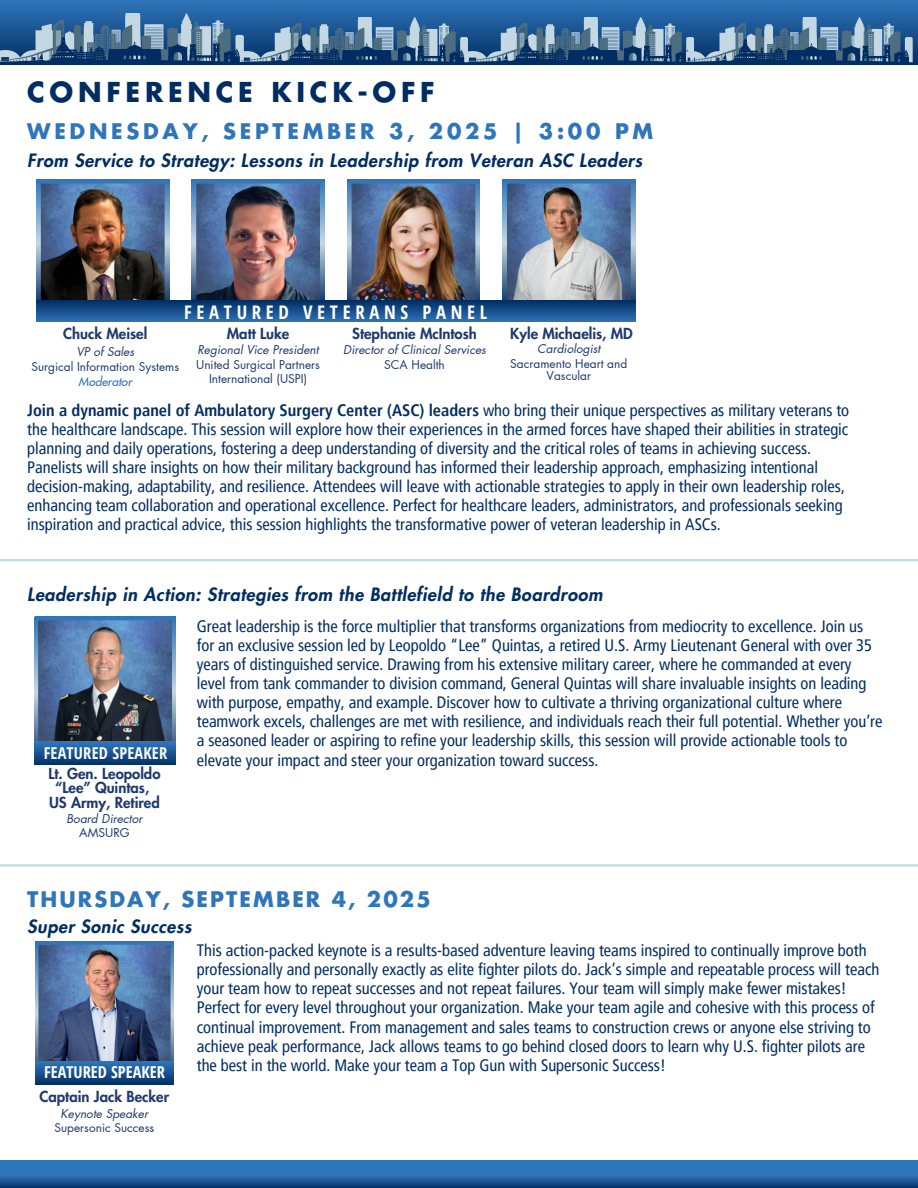
<style>
.page{position:relative;width:918px;height:1188px;background:#fff}
.page>*{position:absolute;margin:0;border:0;box-sizing:border-box;transform-origin:0 0}
.t1{font:700 26.85px "Futura LT Pro";letter-spacing:.175em;color:#022d62}
.t2{font:700 21px "Futura LT Pro";letter-spacing:.175em;color:#2f75bb}
.t3{font:700 21px "Futura LT Pro";letter-spacing:.1em;color:#2f75bb}
.t4{font:700 18.75px "Open Sans Condensed";letter-spacing:.25em;color:#fff}
.t5{font:italic 800 18px "Futura LT Pro";letter-spacing:.03em;color:#022d62}
.t6{font:condensed 16.5px/19.2px "Frutiger LT Pro";color:#022d62}
.t7{font:700 16.35px "Open Sans Condensed";letter-spacing:.01em;color:#f5fbf9}
.t8{font:700 16.35px "Open Sans Condensed";color:#fff}
.t9{font:800 14.85px/14.5px "Futura LT Pro";color:#1f396d;text-align:center}
.t10{font:italic 12px "Futura LT Pro";color:#1f396d}
.t11{font:12px "Futura LT Pro";color:#1f396d}
.t12{font:11.85px/14px "Futura LT Pro";color:#1f396d;text-align:center}
.t13{font:italic 11.85px "Futura LT Pro";color:#1f396d}
.t14{font:italic 500 11.85px "Futura LT Pro";color:#2f75bb}
.s1{font-weight:700}
</style>
<div class="page">
<img style="left:35px;top:617px;width:140px;height:125px">
<img style="left:35px;top:941px;width:138px;height:120px">
<img style="left:192px;top:179px;width:132px;height:121px">
<img style="left:502px;top:179px;width:133px;height:121px">
<img style="left:347px;top:179px;width:133px;height:121px">
<img style="left:36px;top:179px;width:133px;height:121px">
<svg style="left:35px;top:742px;width:140px;height:23px;background:#195290"></svg>
<svg style="left:35px;top:1061px;width:139px;height:23px;background:#1a5391"></svg>
<div style="left:36px;top:300px;width:599px;height:22px;background:linear-gradient(to bottom,#022c61,#2c70b4)"></div>
<hr style="left:0;top:864px;width:918px;height:3px;background:#c4d8e3">
<svg style="left:0;top:1161px;width:918px;height:27px;background:#2464a6"></svg>
<hr style="left:0;top:559px;width:918px;height:2px;background:#c4d8e3">
<div style="left:0;top:0;width:918px;height:64px;background:#2a6db2"></div>
<svg style="left:0;top:14px;width:917px;height:50px;background:#456f99"></svg>
<h4 class="t1" style="left:27px;top:80px;width:409px">CONFERENCE KICK-OFF</h4>
<h2 class="t2" style="left:27px;top:122px;width:628px">WEDNESDAY, SEPTEMBER 3, 2025 | 3:00 PM</h2>
<p class="t5" style="left:27px;top:152px;width:616px">From Service to Strategy: Lessons in Leadership from Veteran ASC Leaders</p>
<p class="t4" style="left:184px;top:299px;width:305px">FEATURED VETERANS PANEL</p>
<h2 class="t9" style="left:63px;top:327px;width:86px">Chuck Meisel</h2>
<h6 class="t13" style="left:76px;top:346px;width:59px">VP of Sales</h6>
<p class="t14" style="left:79px;top:376px;width:55px">Moderator</p>
<p class="t12" style="left:31px;top:360px;width:149px">Surgical Information Systems</p>
<p class="t9" style="left:227px;top:327px;width:64px">Matt Luke</p>
<h6 class="t13" style="left:197px;top:344px;width:123px">Regional Vice President</h6>
<p class="t12" style="left:196px;top:358px;width:125px">United Surgical Partners<br>International (USPI)</p>
<p class="t9" style="left:352px;top:327px;width:126px">Stephanie McIntosh</p>
<h6 class="t13" style="left:343px;top:344px;width:144px">Director of Clinical Services</h6>
<p class="t12" style="left:384px;top:358px;width:62px">SCA Health</p>
<p class="t9" style="left:510px;top:327px;width:124px">Kyle Michaelis, MD</p>
<h6 class="t12" style="left:510px;top:358px;width:119px;line-height:11.9px">Sacramento Heart and<br>Vascular</h6>
<p class="t13" style="left:537px;top:344px;width:65px">Cardiologist</p>
<h1 class="t6" style="left:27px;top:400px;width:823px"><span class="s1">Join a dynamic panel of Ambulatory Surgery Center (ASC) leaders</span> who bring their unique perspectives as military veterans to the healthcare landscape. This session will explore how their experiences in the armed forces have shaped their abilities in strategic planning and daily operations, fostering a deep understanding of diversity and the critical roles of teams in achieving success.<br>Panelists will share insights on how their military background has informed their leadership approach, emphasizing intentional decision-making, adaptability, and resilience. Attendees will leave with actionable strategies to apply in their own leadership roles, enhancing team collaboration and operational excellence. Perfect for healthcare leaders, administrators, and professionals seeking inspiration and practical advice, this session highlights the transformative power of veteran leadership in ASCs.</h1>
<p class="t5" style="left:27px;top:586px;width:577px">Leadership in Action: Strategies from the Battlefield to the Boardroom</p>
<p class="t6" style="left:197px;top:616px;width:687px">Great leadership is the force multiplier that transforms organizations from mediocrity to excellence. Join us for an exclusive session led by Leopoldo “Lee” Quintas, a retired U.S. Army Lieutenant General with over 35 years of distinguished service. Drawing from his extensive military career, where he commanded at every level from tank commander to division command, General Quintas will share invaluable insights on leading with purpose, empathy, and example. Discover how to cultivate a thriving organizational culture where teamwork excels, challenges are met with resilience, and individuals reach their full potential. Whether you’re a seasoned leader or aspiring to refine your leadership skills, this session will provide actionable tools to elevate your impact and steer your organization toward success.</p>
<p class="t7" style="left:44px;top:741px;width:125px">FEATURED SPEAKER</p>
<p class="t9" style="left:48px;top:767px;width:114px">Lt. Gen. Leopoldo “Lee” Quintas,<br>US Army, Retired</p>
<h3 class="t10" style="left:66px;top:813px;width:78px">Board Director</h3>
<h6 class="t11" style="left:79px;top:827px;width:52px">AMSURG</h6>
<p class="t3" style="left:27px;top:890px;width:405px">THURSDAY, SEPTEMBER 4, 2025</p>
<p class="t6" style="left:197px;top:941px;width:684px">This action-packed keynote is a results-based adventure leaving teams inspired to continually improve both professionally and personally exactly as elite fighter pilots do. Jack’s simple and repeatable process will teach your team how to repeat successes and not repeat failures. Your team will simply make fewer mistakes!<br>Perfect for every level throughout your organization. Make your team agile and cohesive with this process of continual improvement. From management and sales teams to construction crews or anyone else striving to achieve peak performance, Jack allows teams to go behind closed doors to learn why U.S. fighter pilots are the best in the world. Make your team a Top Gun with Supersonic Success!</p>
<h4 class="t5" style="left:27px;top:918px;width:166px">Super Sonic Success</h4>
<p class="t8" style="left:44px;top:1061px;width:122px">FEATURED SPEAKER</p>
<p class="t9" style="left:40px;top:1090px;width:131px">Captain Jack Becker</p>
<h5 class="t13" style="left:61px;top:1108px;width:89px">Keynote Speaker</h5>
<p class="t12" style="left:54px;top:1121px;width:101px">Supersonic Success</p>
</div>
